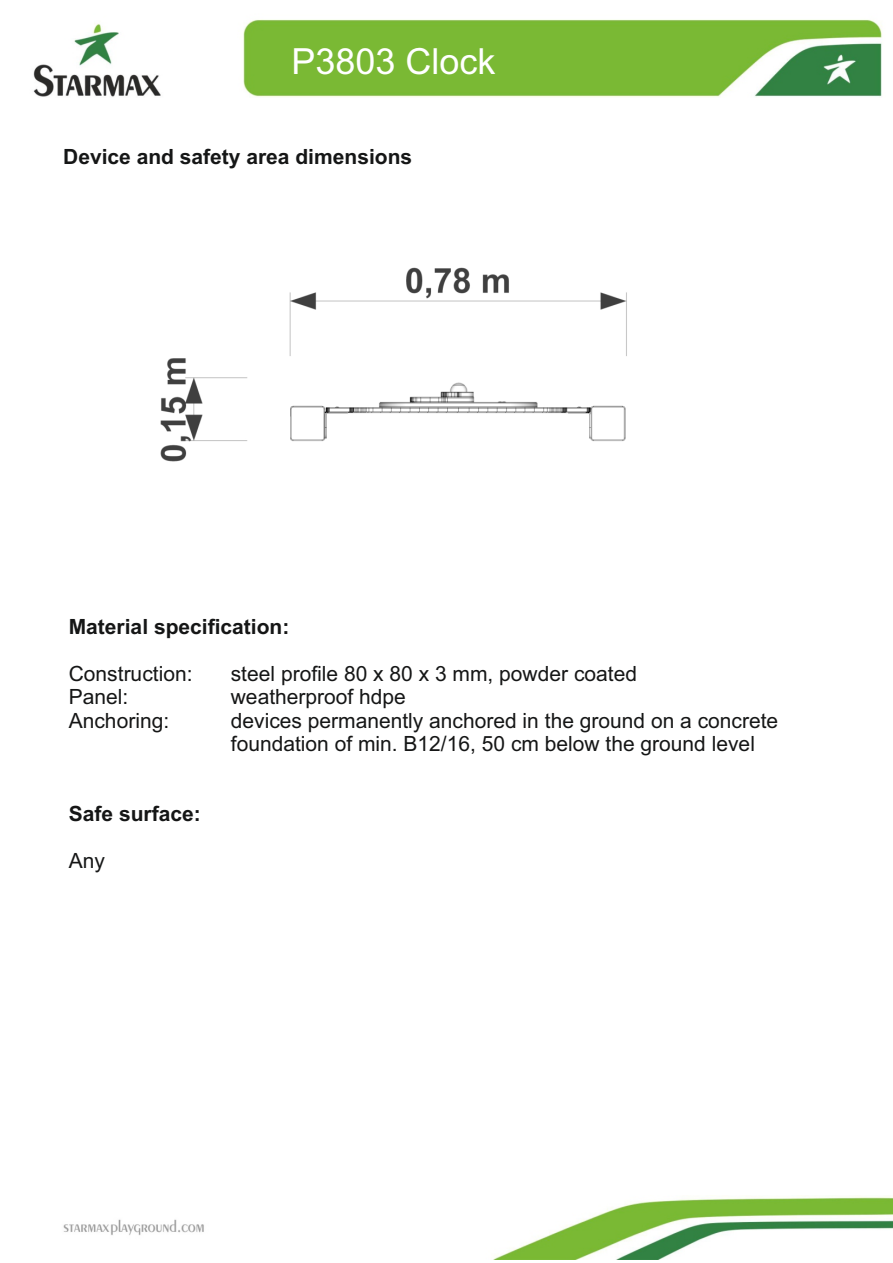
<style>
.page{position:relative;width:893px;height:1263px;background:#fff}
.page>*{position:absolute;margin:0;border:0;box-sizing:border-box;transform-origin:0 0}
.t1{font:36px "Arial";color:#fff}
.t2{font:21px/23.4px "Arial";color:#151616}
.t3{font:700 21px "Arial";color:#151616}
</style>
<div class="page">
<img style="left:63px;top:1196px;width:830px;height:64px">
<img style="left:33px;top:19px;width:849px;height:78px">
<img style="left:160px;top:267px;width:467px;height:195px">
<h1 class="t1" style="left:292px;top:48px;width:206px">P3803 Clock</h1>
<p class="t3" style="left:63px;top:148px;width:350px">Device and safety area dimensions</p>
<p class="t3" style="left:69px;top:618px;width:222px">Material specification:</p>
<p class="t2" style="left:69px;top:663px;width:125px">Construction:</p>
<p class="t2" style="left:231px;top:663px;width:408px">steel profile 80 x 80 x 3 mm, powder coated</p>
<p class="t2" style="left:69px;top:687px;width:61px">Panel:</p>
<p class="t2" style="left:231px;top:687px;width:177px">weatherproof hdpe</p>
<p class="t2" style="left:69px;top:710px;width:102px">Anchoring:</p>
<p class="t2" style="left:231px;top:710px;width:549px">devices permanently anchored in the ground on a concrete foundation of min. B12/16, 50 cm below the ground level</p>
<p class="t3" style="left:69px;top:806px;width:133px">Safe surface:</p>
<p class="t2" style="left:69px;top:851px;width:38px">Any</p>
</div>
